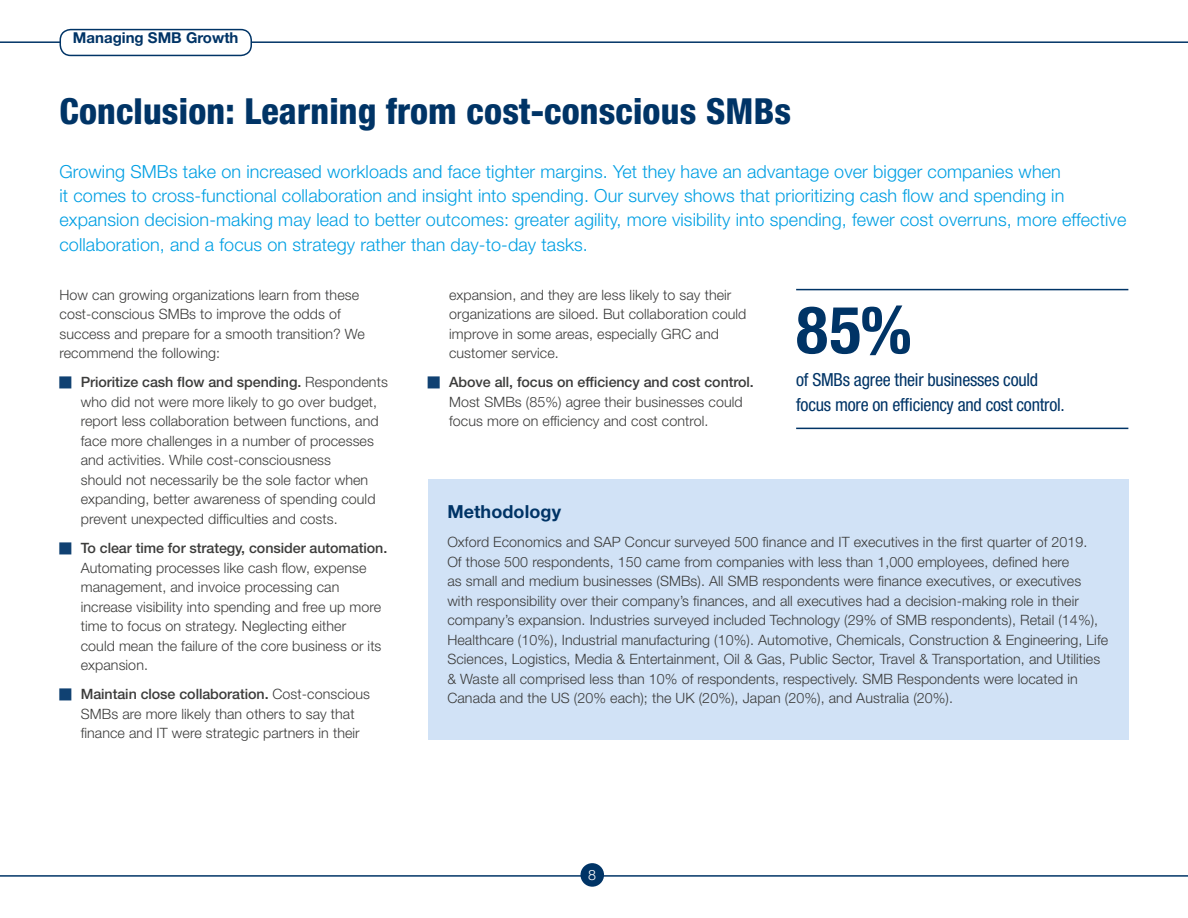
<style>
.page{position:relative;width:1188px;height:918px;background:#fff}
.page>*{position:absolute;margin:0;border:0;box-sizing:border-box;transform-origin:0 0}
.t1{font:700 condensed 66px "Helvetica Neue";color:#003466}
.t2{font:800 condensed 36px "Helvetica Neue LT Std";letter-spacing:.005em;color:#003466}
.t3{font:300 18px/24.3px "Helvetica Neue LT Std";letter-spacing:.005em;color:#009fe3}
.t4{font:condensed 18px/24.3px "Helvetica Neue LT Std";letter-spacing:-.015em;color:#003466}
.t5{font:700 18px "Helvetica Neue LT Std";letter-spacing:.005em;color:#003466}
.t6{font:700 15px "Helvetica Neue LT Std";color:#003466}
.t7{font:300 14.25px/19.5px "Helvetica Neue LT Std";letter-spacing:.005em;color:#3c3c3b}
.t8{font:500 14.25px "Helvetica Neue LT Std";letter-spacing:-.005em;color:#3c3c3b}
.t9{font:300 14.25px "Helvetica Neue LT Std";color:#fff}
.s1{font-weight:500}
</style>
<div class="page">
<div style="left:428px;top:479px;width:700px;height:261px;background:#d1e2f6"></div>
<hr style="left:796px;top:289px;width:332px;height:1px;background:#003466">
<hr style="left:796px;top:428px;width:332px;height:1px;background:#003466">
<hr style="left:0;top:875px;width:1188px;height:2px;background:#003466">
<hr style="left:0;top:41px;width:1188px;height:2px;background:#003466">
<div style="left:60px;top:30px;width:191px;height:25px;background:#fff;border-radius:10px"></div>
<div style="left:60px;top:29px;width:192px;height:27px;border:2px solid #003466;border-radius:10px"></div>
<div style="left:580px;top:863px;width:24px;height:24px;background:#003466;border-radius:50%"></div>
<p class="t6" style="left:73px;top:28px;width:167px">Managing SMB Growth</p>
<h2 class="t2" style="left:60px;top:89px;width:733px">Conclusion: Learning from cost-conscious SMBs</h2>
<p class="t3" style="left:60px;top:159px;width:1068px">Growing SMBs take on increased workloads and face tighter margins. Yet they have an advantage over bigger companies when<br>it comes to cross-functional collaboration and insight into spending. Our survey shows that prioritizing cash flow and spending in expansion decision-making may lead to better outcomes: greater agility, more visibility into spending, fewer cost overruns, more effective collaboration, and a focus on strategy rather than day-to-day tasks.</p>
<p class="t7" style="left:60px;top:284px;width:307px">How can growing organizations learn from these cost-conscious SMBs to improve the odds of success and prepare for a smooth transition? We recommend the following:</p>
<p class="t7" style="left:81px;top:372px;width:309px"><span class="s1">Prioritize cash flow and spending.</span> Respondents who did not were more likely to go over budget, report less collaboration between functions, and face more challenges in a number of processes and activities. While cost-consciousness<br>should not necessarily be the sole factor when expanding, better awareness of spending could prevent unexpected difficulties and costs.</p>
<p class="t8" style="left:81px;top:539px;width:308px">To clear time for strategy, consider automation.</p>
<p class="t7" style="left:81px;top:557px;width:302px">Automating processes like cash flow, expense management, and invoice processing can increase visibility into spending and free up more time to focus on strategy. Neglecting either could mean the failure of the core business or its expansion.</p>
<p class="t7" style="left:81px;top:684px;width:291px"><span class="s1">Maintain close collaboration.</span> Cost-conscious<br>SMBs are more likely than others to say that finance and IT were strategic partners in their</p>
<p class="t7" style="left:449px;top:284px;width:299px">expansion, and they are less likely to say their organizations are siloed. But collaboration could improve in some areas, especially GRC and customer service.</p>
<p class="t8" style="left:449px;top:374px;width:306px">Above all, focus on efficiency and cost control.</p>
<p class="t7" style="left:449px;top:392px;width:295px">Most SMBs (85%) agree their businesses could focus more on efficiency and cost control.</p>
<h1 class="t1" style="left:796px;top:275px;width:117px">85%</h1>
<p class="t4" style="left:796px;top:368px;width:270px">of SMBs agree their businesses could focus more on efficiency and cost control.</p>
<p class="t5" style="left:447px;top:500px;width:115px">Methodology</p>
<p class="t7" style="left:447px;top:532px;width:662px">Oxford Economics and SAP Concur surveyed 500 finance and IT executives in the first quarter of 2019.<br>Of those 500 respondents, 150 came from companies with less than 1,000 employees, defined here<br>as small and medium businesses (SMBs). All SMB respondents were finance executives, or executives with responsibility over their company’s finances, and all executives had a decision-making role in their company’s expansion. Industries surveyed included Technology (29% of SMB respondents), Retail (14%), Healthcare (10%), Industrial manufacturing (10%). Automotive, Chemicals, Construction &amp; Engineering, Life Sciences, Logistics, Media &amp; Entertainment, Oil &amp; Gas, Public Sector, Travel &amp; Transportation, and Utilities &amp; Waste all comprised less than 10% of respondents, respectively. SMB Respondents were located in Canada and the US (20% each); the UK (20%), Japan (20%), and Australia (20%).</p>
<p class="t9" style="left:588px;top:866px;width:9px">8</p>
</div>
